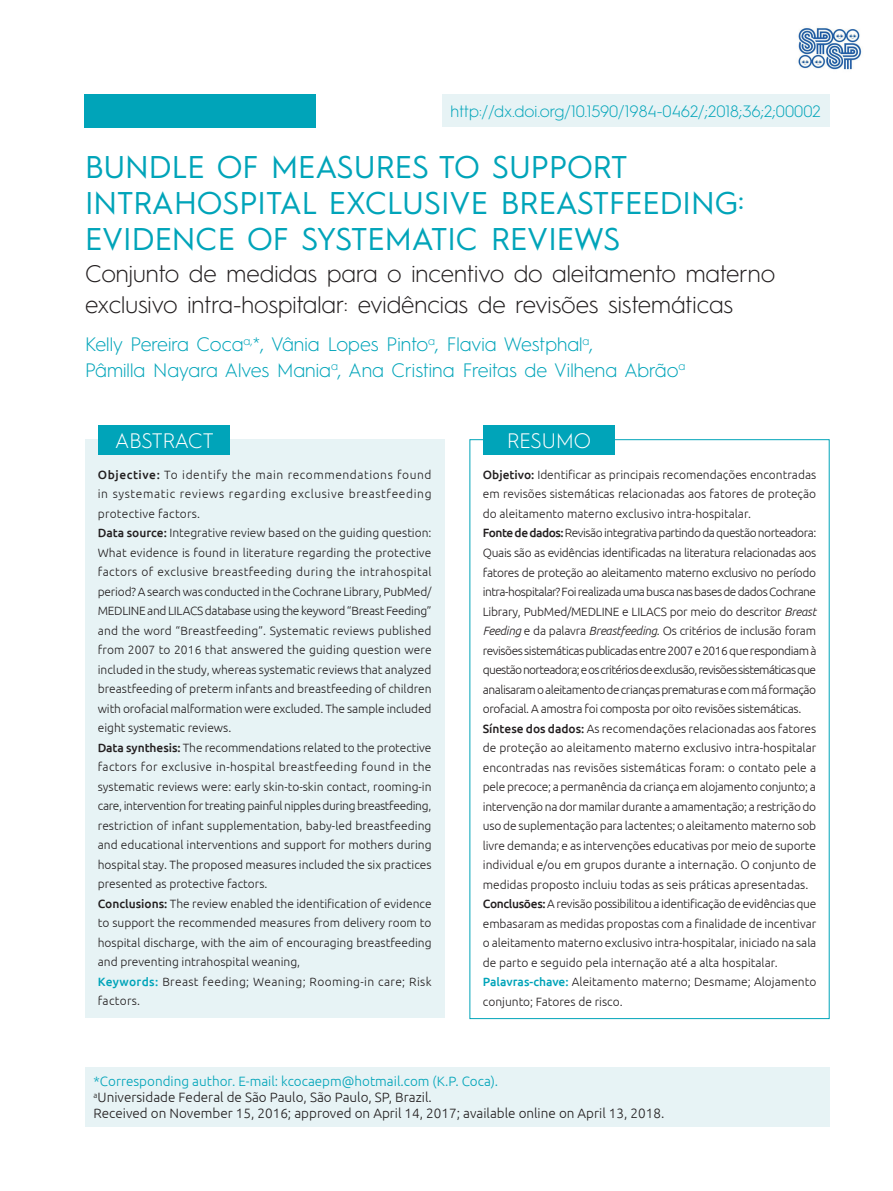
<style>
.page{position:relative;width:893px;height:1191px;background:#fff}
.page>*{position:absolute;margin:0;border:0;box-sizing:border-box;transform-origin:0 0}
.t1{font:31.5px/36px "Hurme Geometric Sans 1";color:#00a4b9}
.t2{font:300 24px/31.5px "Hurme Geometric Sans 1";color:#231f20}
.t3{font:300 21px "Hurme Geometric Sans 1";letter-spacing:-.005em;color:#fff}
.t4{font:300 19.5px/25.5px "Hurme Geometric Sans 1";color:#00a4b9}
.t5{font:300 16.5px "Hurme Geometric Sans 1";color:#00a4b9}
.t6{font:300 13.5px/16.2px "Ubuntu";color:#231f20}
.t7{font:300 12px/19.5px "Ubuntu";color:#231f20}
.s1{font-weight:500}
.s2{font-weight:500;color:#00a4b9}
.s3{font-style:italic}
.s4{color:#00a4b9}
</style>
<div class="page">
<div style="left:85px;top:440px;width:359px;height:578px;background:#e7f3f5"></div>
<div style="left:98px;top:425px;width:132px;height:29px;background:#00a4b9"></div>
<div style="left:483px;top:425px;width:132px;height:29px;background:#00a4b9"></div>
<div style="left:85px;top:1067px;width:744px;height:59px;background:#e7f3f5"></div>
<div style="left:442px;top:94px;width:387px;height:32px;background:#e7f3f5"></div>
<img style="left:798px;top:28px;width:64px;height:42px">
<div style="left:85px;top:94px;width:231px;height:33px;background:#00a4b9"></div>
<h3 class="t5" style="left:451px;top:100px;width:372px">http://dx.doi.org/10.1590/1984-0462/;2018;36;2;00002</h3>
<h1 class="t1" style="left:85px;top:147px;width:660px">BUNDLE OF MEASURES TO SUPPORT<br>INTRAHOSPITAL EXCLUSIVE BREASTFEEDING:<br>EVIDENCE OF SYSTEMATIC REVIEWS</h1>
<h2 class="t2" style="left:85px;top:256px;width:692px">Conjunto de medidas para o incentivo do aleitamento materno exclusivo intra-hospitalar: evidências de revisões sistemáticas</h2>
<h3 class="t4" style="left:85px;top:330px;width:602px">Kelly Pereira Coca<sup>a,</sup>*, Vânia Lopes Pinto<sup>a</sup>, Flavia Westphal<sup>a</sup>,<br>Pâmilla Nayara Alves M ania<sup>a</sup>, Ana Cristina Freitas de Vilhena Abrão<sup>a</sup></h3>
<h3 class="t3" style="left:115px;top:426px;width:100px">abstract</h3>
<h3 class="t3" style="left:507px;top:426px;width:85px">resumo</h3>
<p class="t7" style="left:98px;top:464px;width:335px"><span class="s1">Objective:</span> To identify the main recommendations found in systematic reviews regarding exclusive breastfeeding protective factors.<br><span class="s1">Data source:</span> Integrative review based on the guiding question:<br>What evidence is found in literature regarding the protective factors of exclusive breastfeeding during the intrahospital period? A search was conducted in the Cochrane Library, PubMed/ MEDLINE and LILACS database using the keyword “Breast Feeding” and the word “Breastfeeding”. Systematic reviews published from 2007 to 2016 that answered the guiding question were included in the study, whereas systematic reviews that analyzed breastfeeding of preterm infants and breastfeeding of children with orofacial malformation were excluded. The sample included eight systematic reviews.<br><span class="s1">Data synthesis:</span> The recommendations related to the protective factors for exclusive in-hospital breastfeeding found in the systematic reviews were: early skin-to-skin contact, rooming-in care, intervention for treating painful nipples during breastfeeding, restriction of infant supplementation, baby-led breastfeeding and educational interventions and support for mothers during hospital stay. The proposed measures included the six practices presented as protective factors.<br><span class="s1">Conclusions:</span> The review enabled the identification of evidence to support the recommended measures from delivery room to hospital discharge, with the aim of encouraging breastfeeding and preventing intrahospital weaning,<br><span class="s2">Keywords:</span> Breast feeding; Weaning; Rooming-in care; Risk factors.</p>
<p class="t7" style="left:483px;top:464px;width:335px"><span class="s1">Objetivo:</span> Identificar as principais recomendações encontradas em revisões sistemáticas relacionadas aos fatores de proteção do aleitamento materno exclusivo intra-hospitalar.<br><span class="s1">Fonte de dados:</span> Revisão integrativa partindo da questão norteadora:<br>Quais são as evidências identificadas na literatura relacionadas aos fatores de proteção ao aleitamento materno exclusivo no período intra-hospitalar? Foi realizada uma busca nas bases de dados Cochrane Library, PubMed/MEDLINE e LILACS por meio do descritor <span class="s3">Breast Feeding</span> e da palavra <span class="s3">Breastfeeding</span>. Os critérios de inclusão foram revisões sistemáticas publicadas entre 2007 e 2016 que respondiam à questão norteadora; e os critérios de exclusão, revisões sistemáticas que analisaram o aleitamento de crianças prematuras e com má formação orofacial. A amostra foi composta por oito revisões sistemáticas.<br><span class="s1">Síntese dos dados:</span> As recomendações relacionadas aos fatores de proteção ao aleitamento materno exclusivo intra-hospitalar encontradas nas revisões sistemáticas foram: o contato pele a pele precoce; a permanência da criança em alojamento conjunto; a intervenção na dor mamilar durante a amamentação; a restrição do uso de suplementação para lactentes; o aleitamento materno sob livre demanda; e as intervenções educativas por meio de suporte individual e/ou em grupos durante a internação. O conjunto de medidas proposto incluiu todas as seis práticas apresentadas.<br><span class="s1">Conclusões:</span> A revisão possibilitou a identificação de evidências que embasaram as medidas propostas com a finalidade de incentivar o aleitamento materno exclusivo intra-hospitalar, iniciado na sala de parto e seguido pela internação até a alta hospitalar.<br><span class="s2">Palavras-chave:</span> Aleitamento materno; Desmame; Alojamento conjunto; Fatores de risco.</p>
<p class="t6" style="left:94px;top:1072px;width:572px"><span class="s4">*Corresponding author. E-mail: kcocaepm@hotmail.com (K.P. Coca).<br></span><sup>a</sup>Universidade Federal de São Paulo, São Paulo, SP, Brazil.<br>Received on November 15, 2016; approved on April 14, 2017; available online on April 13, 2018.</p>
</div>
